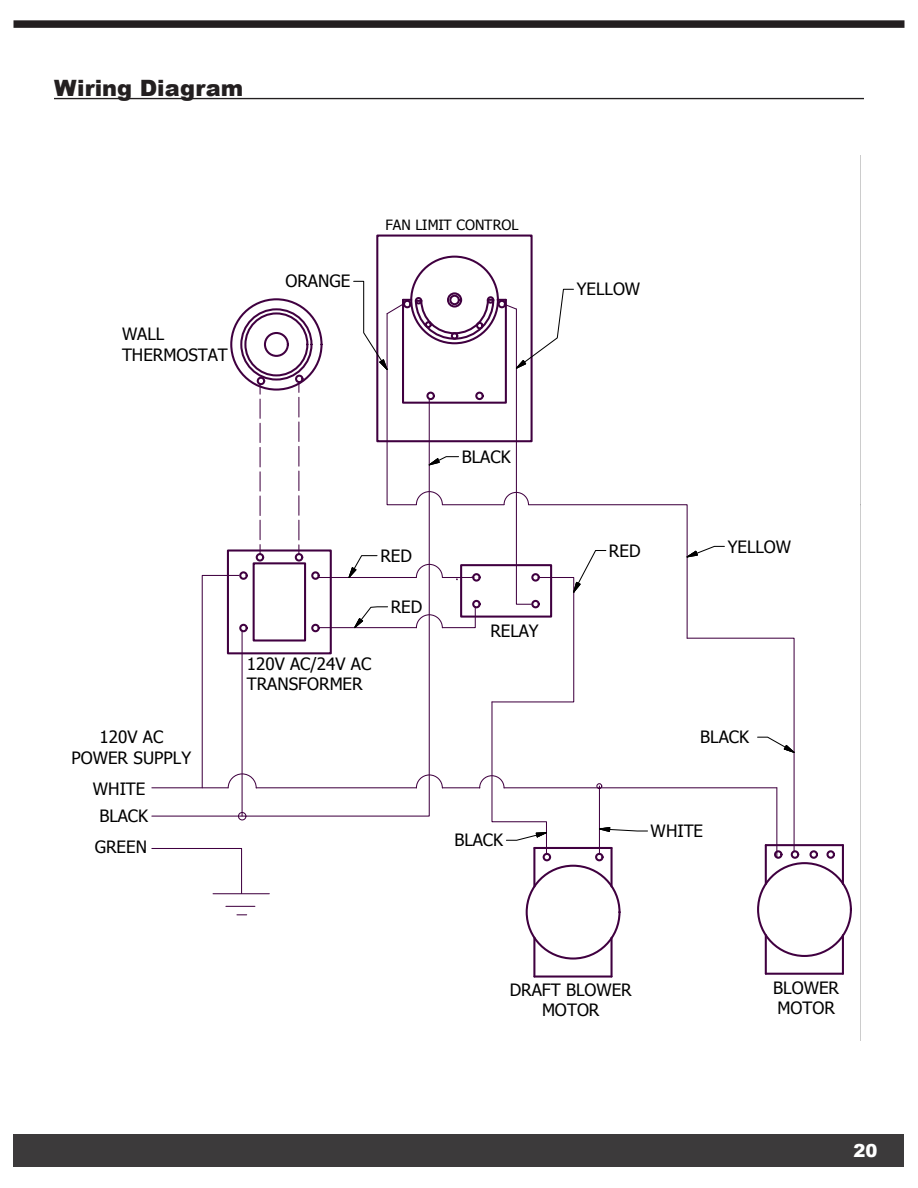
<style>
.page{position:relative;width:918px;height:1188px;background:#fff}
.page>*{position:absolute;margin:0;border:0;box-sizing:border-box;transform-origin:0 0}
.t1{font:900 22.5px "Arial";color:#231f20}
.t2{font:900 18px "Arial";color:#fff}
.t3{font:16.95px/20.2px "Tahoma";color:#000}
.t4{font:14.1px "Tahoma";color:#000}
</style>
<div class="page">
<div style="left:14px;top:20px;width:890px;height:8px;background:#231f20"></div>
<hr style="left:54px;top:98px;width:810px;height:1px;background:#231f20">
<svg style="left:225px;top:234px;width:627px;height:744px"></svg>
<div style="left:376px;top:235px;width:157px;height:207px;border:2px solid #400040"></div>
<div style="left:295px;top:375px;width:9px;height:8px;border:2px solid #400040;border-radius:50%"></div>
<div style="left:257px;top:377px;width:8px;height:8px;border:2px solid #400040;border-radius:50%"></div>
<div style="left:264px;top:332px;width:25px;height:25px;border:2px solid #400040;border-radius:50%"></div>
<div style="left:244px;top:312px;width:64px;height:64px;border:2px solid #400040;border-radius:50%"></div>
<div style="left:240px;top:308px;width:73px;height:73px;border:2px solid #400040;border-radius:50%"></div>
<div style="left:230px;top:298px;width:93px;height:93px;border:2px solid #400040;border-radius:50%"></div>
<div style="left:810px;top:850px;width:8px;height:9px;border:2px solid #400040;border-radius:50%"></div>
<div style="left:791px;top:850px;width:8px;height:9px;border:2px solid #400040;border-radius:50%"></div>
<div style="left:826px;top:850px;width:9px;height:9px;border:2px solid #400040;border-radius:50%"></div>
<div style="left:774px;top:850px;width:9px;height:9px;border:2px solid #400040;border-radius:50%"></div>
<div style="left:595px;top:853px;width:9px;height:8px;border:2px solid #400040;border-radius:50%"></div>
<div style="left:543px;top:853px;width:8px;height:8px;border:2px solid #400040;border-radius:50%"></div>
<hr style="left:842px;top:935px;width:2px;height:39px;background:#400040">
<hr style="left:842px;top:845px;width:2px;height:39px;background:#400040">
<hr style="left:765px;top:845px;width:2px;height:39px;background:#400040">
<hr style="left:765px;top:935px;width:2px;height:39px;background:#400040">
<hr style="left:611px;top:848px;width:2px;height:39px;background:#400040">
<hr style="left:611px;top:938px;width:2px;height:39px;background:#400040">
<hr style="left:533px;top:938px;width:2px;height:39px;background:#400040">
<hr style="left:533px;top:848px;width:2px;height:39px;background:#400040">
<div style="left:757px;top:862px;width:95px;height:95px;border:2px solid #400040;border-radius:50%"></div>
<div style="left:526px;top:865px;width:95px;height:95px;border:2px solid #400040;border-radius:50%"></div>
<hr style="left:766px;top:973px;width:77px;height:2px;background:#400040">
<hr style="left:766px;top:844px;width:77px;height:2px;background:#400040">
<hr style="left:534px;top:976px;width:78px;height:2px;background:#400040">
<svg style="left:226px;top:906px;width:29px;height:1px"></svg>
<hr style="left:213px;top:893px;width:56px;height:1px;background:#400040">
<svg style="left:151px;top:847px;width:92px;height:48px"></svg>
<hr style="left:776px;top:788px;width:1px;height:69px;background:#400040">
<svg style="left:298px;top:383px;width:1px;height:15px"></svg>
<svg style="left:260px;top:384px;width:1px;height:14px"></svg>
<div style="left:238px;top:812px;width:8px;height:8px;border:1px solid #400040;border-radius:50%"></div>
<svg style="left:151px;top:398px;width:195px;height:419px"></svg>
<svg style="left:346px;top:280px;width:453px;height:574px"></svg>
<div style="left:14px;top:1134px;width:890px;height:32px;background:#3c3a3b"></div>
<p class="t1" style="left:54px;top:71px;width:191px">Wiring Diagram</p>
<p class="t3" style="left:122px;top:323px;width:107px">WALL<br>THERMOSTAT</p>
<p class="t3" style="left:286px;top:270px;width:66px">ORANGE</p>
<p class="t4" style="left:386px;top:216px;width:135px">FAN LIMIT CONTROL</p>
<p class="t3" style="left:380px;top:545px;width:33px">RED</p>
<p class="t3" style="left:391px;top:596px;width:33px">RED</p>
<p class="t3" style="left:247px;top:653px;width:126px">120V AC/24V AC<br>TRANSFORMER</p>
<p class="t3" style="left:462px;top:446px;width:50px">BLACK</p>
<p class="t3" style="left:490px;top:620px;width:50px">RELAY</p>
<p class="t3" style="left:577px;top:278px;width:65px">YELLOW</p>
<p class="t3" style="left:609px;top:540px;width:33px">RED</p>
<p class="t3" style="left:728px;top:536px;width:65px">YELLOW</p>
<p class="t3" style="left:100px;top:726px;width:65px">120V AC</p>
<p class="t3" style="left:700px;top:726px;width:50px">BLACK</p>
<p class="t3" style="left:93px;top:741px;width:100px;line-height:31px;text-indent:-21px">POWER SUPPLY<br>WHITE</p>
<p class="t3" style="left:95px;top:799px;width:55px;line-height:31.3px">BLACK<br>GREEN</p>
<p class="t3" style="left:651px;top:820px;width:54px">WHITE</p>
<p class="t3" style="left:454px;top:829px;width:50px">BLACK</p>
<p class="t3" style="left:510px;top:979px;width:124px;text-align:center">DRAFT BLOWER<br>MOTOR</p>
<p class="t3" style="left:773px;top:977px;width:67px">BLOWER<br>MOTOR</p>
<p class="t2" style="left:853px;top:1137px;width:26px">20</p>
</div>
